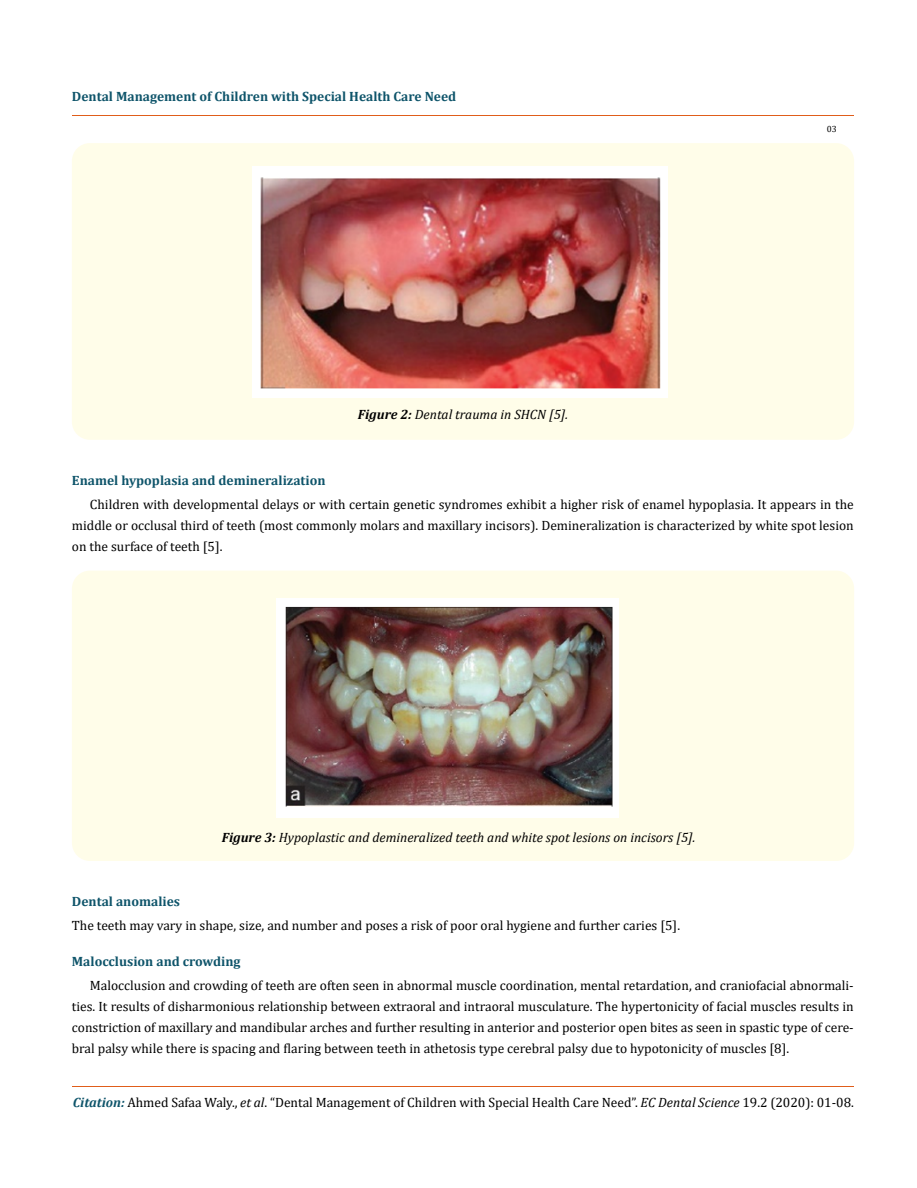
<style>
.page{position:relative;width:917px;height:1188px;background:#fff}
.page>*{position:absolute;margin:0;border:0;box-sizing:border-box;transform-origin:0 0}
.t1{font:13.5px/21px "Cambria";color:#000;text-align:justify}
.t2{font:700 13.5px "Cambria";color:#0e546a}
.t3{font:italic 13.5px "Cambria";color:#000}
.t4{font:9px "Cambria";color:#000}
.s1{font-weight:700}
.s2{font-weight:700;font-style:italic;color:#0e546a}
.s3{font-style:italic}
</style>
<div class="page">
<hr style="left:72px;top:115px;width:781px;height:1px;background:#e05d1a">
<hr style="left:72px;top:1086px;width:781px;height:1px;background:#e05d1a">
<div style="left:72px;top:143px;width:782px;height:297px;background:#fffde9;border-radius:18px"></div>
<img style="left:252px;top:166px;width:416px;height:231px">
<div style="left:72px;top:571px;width:782px;height:290px;background:#fffde9;border-radius:18px"></div>
<img style="left:277px;top:598px;width:341px;height:219px">
<p class="t2" style="left:72px;top:87px;width:386px">Dental Management of Children with Special Health Care Need</p>
<p class="t3" style="left:358px;top:404px;width:212px"><span class="s1">Figure 2:</span> Dental trauma in SHCN [5].</p>
<p class="t4" style="left:826px;top:123px;width:11px">03</p>
<p class="t2" style="left:72px;top:470px;width:255px">Enamel hypoplasia and demineralization</p>
<p class="t1" style="left:72px;top:493px;width:783px;text-indent:18px">Children with developmental delays or with certain genetic syndromes exhibit a higher risk of enamel hypoplasia. It appears in the middle or occlusal third of teeth (most commonly molars and maxillary incisors). Demineralization is characterized by white spot lesion on the surface of teeth [5].</p>
<p class="t3" style="left:222px;top:827px;width:475px"><span class="s1">Figure 3:</span> Hypoplastic and demineralized teeth and white spot lesions on incisors [5].</p>
<p class="t2" style="left:72px;top:892px;width:110px">Dental anomalies</p>
<p class="t1" style="left:72px;top:915px;width:609px">The teeth may vary in shape, size, and number and poses a risk of poor oral hygiene and further caries [5].</p>
<p class="t2" style="left:72px;top:952px;width:170px">Malocclusion and crowding</p>
<p class="t1" style="left:72px;top:975px;width:783px;text-indent:18px">Malocclusion and crowding of teeth are often seen in abnormal muscle coordination, mental retardation, and craniofacial abnormali&shy;ties. It results of disharmonious relationship between extraoral and intraoral musculature. The hypertonicity of facial muscles results in constriction of maxillary and mandibular arches and further resulting in anterior and posterior open bites as seen in spastic type of cere&shy;bral palsy while there is spacing and flaring between teeth in athetosis type cerebral palsy due to hypotonicity of muscles [8].</p>
<p class="t1" style="left:73px;top:1092px;width:782px"><span class="s2">Citation:</span> Ahmed Safaa Waly., <span class="s3">et al</span>. “Dental Management of Children with Special Health Care Need”. <span class="s3">EC Dental Science</span> 19.2 (2020): 01-08.</p>
</div>
